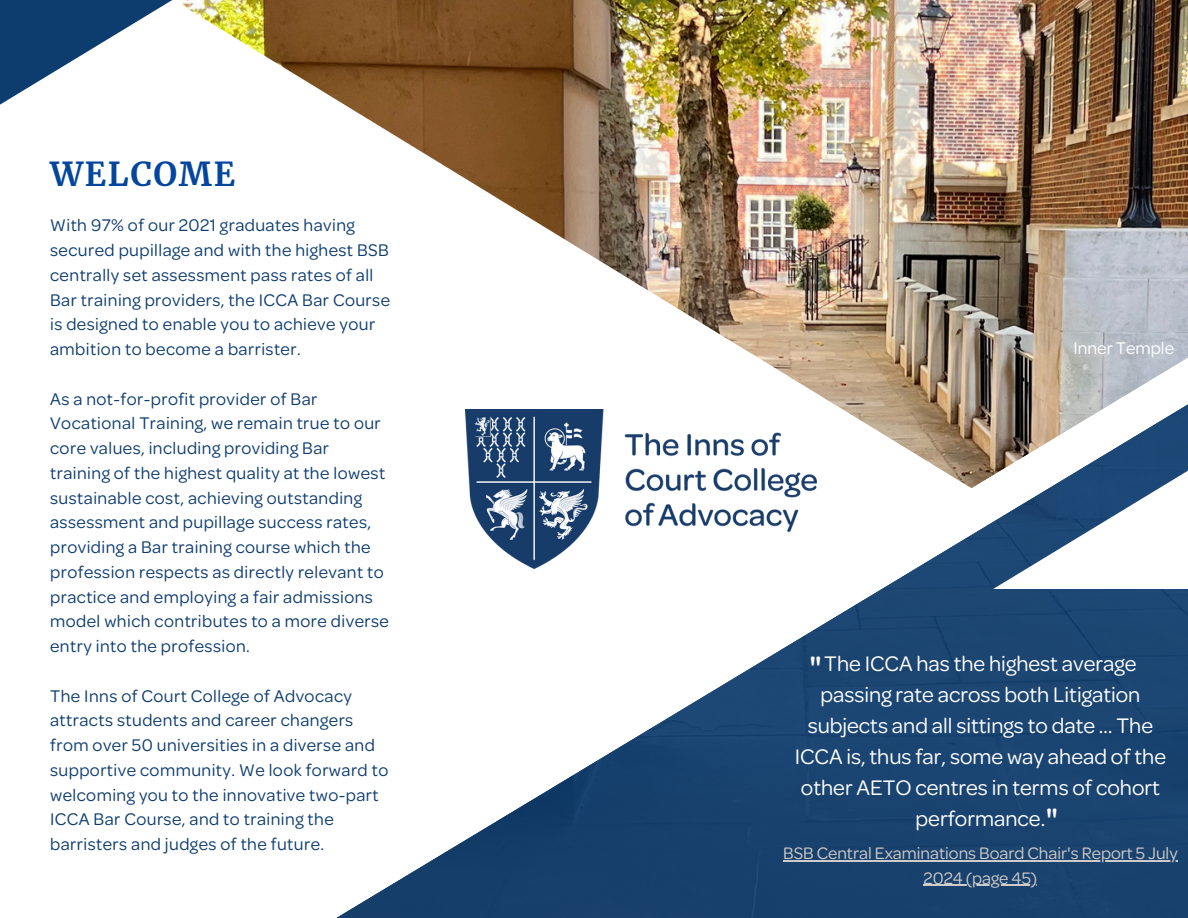
<style>
.page{position:relative;width:1188px;height:918px;background:#fff}
.page>*{position:absolute;margin:0;border:0;box-sizing:border-box;transform-origin:0 0}
.t1{font:500 33px "Omnes";color:#fbfbfc}
.t2{font:700 32.7px "Merriweather";letter-spacing:.05em;color:#04469d}
.t3{font:22.5px/31px "Omnes";color:#fff;text-align:center}
.t4{font:18px/24.8px "Omnes";letter-spacing:.025em;color:#0d3c6f}
.t5{font:18px "Omnes";color:#fff}
.t6{font:17.7px "Omnes";color:#cfcbc8}
</style>
<div class="page">
<img style="left:973px;top:0;width:215px;height:315px">
<svg style="left:973px;top:315px;width:215px;height:603px;background:#476382"></svg>
<img style="left:213px;top:0;width:760px;height:918px">
<svg style="left:0;top:0;width:213px;height:105px"></svg>
<svg style="left:993px;top:449px;width:195px;height:140px"></svg>
<hr style="left:783px;top:860px;width:395px;height:1px;background:#cfcbc8">
<hr style="left:924px;top:885px;width:113px;height:1px;background:#cfcbc8">
<img style="left:465px;top:409px;width:351px;height:160px">
<p class="t2" style="left:50px;top:154px;width:186px">WELCOME</p>
<p class="t4" style="left:50px;top:213px;width:341px">With 97% of our 2021 graduates having secured pupillage and with the highest BSB centrally set assessment pass rates of all Bar training providers, the ICCA Bar Course is designed to enable you to achieve your ambition to become a barrister.</p>
<p class="t4" style="left:50px;top:387px;width:340px">As a not-for-profit provider of Bar Vocational Training, we remain true to our core values, including providing Bar training of the highest quality at the lowest sustainable cost, achieving outstanding assessment and pupillage success rates, providing a Bar training course which the profession respects as directly relevant to practice and employing a fair admissions model which contributes to a more diverse entry into the profession.</p>
<p class="t4" style="left:50px;top:684px;width:340px">The Inns of Court College of Advocacy attracts students and career changers from over 50 universities in a diverse and supportive community. We look forward to welcoming you to the innovative two-part ICCA Bar Course, and to training the barristers and judges of the future.</p>
<h2 class="t5" style="left:1074px;top:337px;width:102px">Inner Temple</h2>
<p class="t3" style="left:795px;top:648px;width:373px">The ICCA has the highest average passing rate across both Litigation subjects and all sittings to date … The<br>ICCA is, thus far, some way ahead of the other AETO centres in terms of cohort performance.</p>
<p class="t6" style="left:783px;top:842px;width:396px">BSB Central Examinations Board Chair's Report 5 July</p>
<p class="t6" style="left:924px;top:867px;width:115px">2024 (page 45)</p>
<p class="t1" style="left:809px;top:646px;width:14px">"</p>
<h1 class="t1" style="left:1045px;top:798px;width:14px">"</h1>
</div>
